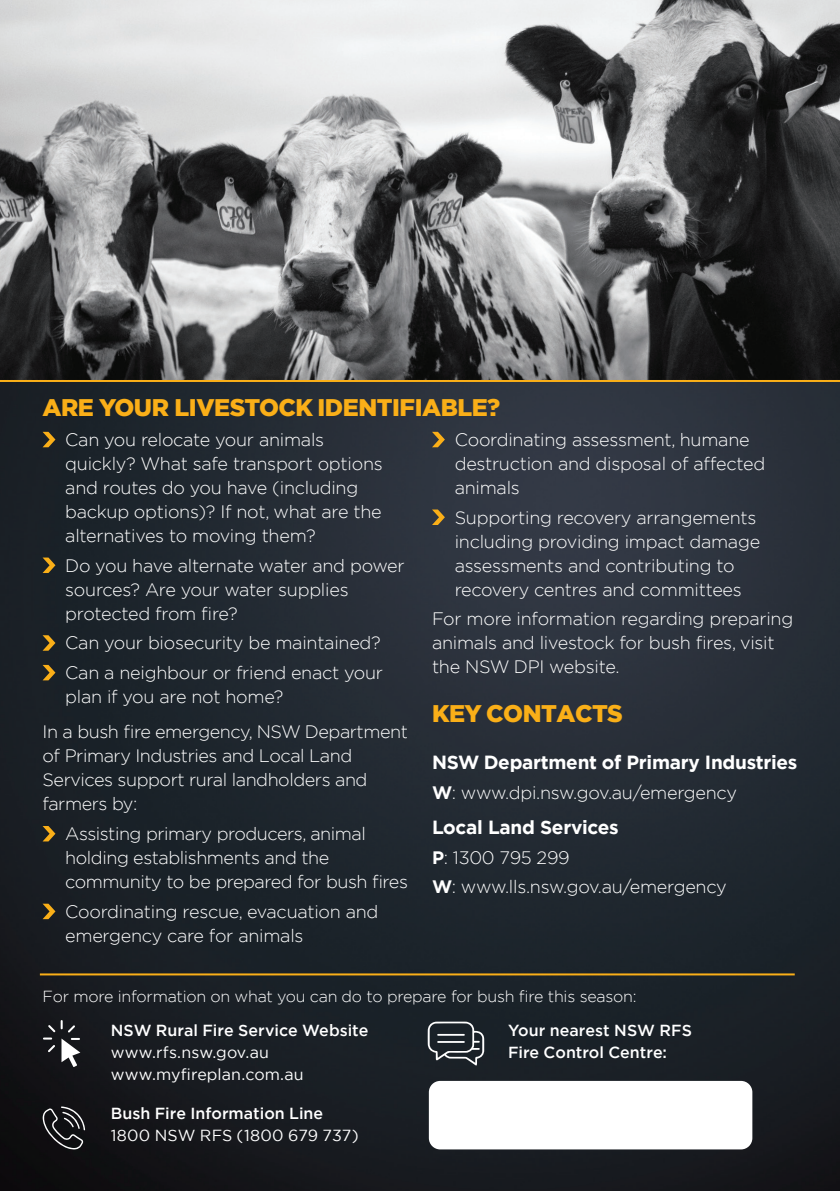
<style>
.page{position:relative;width:840px;height:1191px;background:#fff}
.page>*{position:absolute;margin:0;border:0;box-sizing:border-box;transform-origin:0 0}
.t1{font:900 24px "Gotham";letter-spacing:-.02em;color:#faaf18}
.t2{font:700 19px "Gotham";letter-spacing:-.015em;color:#fff}
.t3{font:300 18px/24px "Gotham";letter-spacing:-.015em;color:#fff}
.t4{font:500 16px/22px "Gotham";color:#fff}
.t5{font:300 16px "Gotham";letter-spacing:-.015em;color:#fff}
.t6{font:16px/22px "Gotham";letter-spacing:.005em;color:#fff}
.s1{font-weight:700}
</style>
<div class="page">
<img style="left:0;top:382px;width:839px;height:809px">
<img style="left:0;top:0;width:839px;height:380px">
<hr style="left:40px;top:973px;width:754px;height:2px;background:#faaf18">
<hr style="left:0;top:380px;width:839px;height:2px;background:#faaf18">
<svg style="left:43px;top:432px;width:12px;height:15px"></svg>
<svg style="left:43px;top:557px;width:12px;height:16px"></svg>
<svg style="left:43px;top:635px;width:12px;height:15px"></svg>
<svg style="left:43px;top:665px;width:12px;height:15px"></svg>
<svg style="left:43px;top:826px;width:12px;height:15px"></svg>
<svg style="left:43px;top:903px;width:12px;height:16px"></svg>
<svg style="left:432px;top:432px;width:12px;height:15px"></svg>
<svg style="left:432px;top:509px;width:12px;height:16px"></svg>
<svg style="left:427px;top:1021px;width:57px;height:44px;background:#484e53"></svg>
<svg style="left:48px;top:1045px;width:7px;height:7px"></svg>
<svg style="left:61px;top:1038px;width:19px;height:29px"></svg>
<svg style="left:61px;top:1020px;width:14px;height:12px"></svg>
<svg style="left:43px;top:1025px;width:12px;height:14px"></svg>
<svg style="left:43px;top:1106px;width:42px;height:43px;background:#353538"></svg>
<div style="left:428px;top:1081px;width:324px;height:68px;background:#fff;border-radius:11px"></div>
<h1 class="t1" style="left:43px;top:391px;width:459px">ARE YOUR LIVESTOCK IDENTIFIABLE?</h1>
<p class="t3" style="left:65px;top:427px;width:319px">Can you relocate your animals quickly? What safe transport options and routes do you have (including backup options)? If not, what are the alternatives to moving them?</p>
<p class="t3" style="left:65px;top:553px;width:341px">Do you have alternate water and power sources? Are your water supplies protected from fire?</p>
<p class="t3" style="left:65px;top:627px;width:319px;line-height:29.6px">Can your biosecurity be maintained?<br>Can a neighbour or friend enact your</p>
<p class="t3" style="left:43px;top:678px;width:367px;line-height:35.4px;text-indent:23px">plan if you are not home?<br>In a bush fire emergency, NSW Department</p>
<p class="t3" style="left:43px;top:743px;width:326px">of Primary Industries and Local Land<br>Services support rural landholders and farmers by:</p>
<p class="t3" style="left:65px;top:821px;width:344px">Assisting primary producers, animal holding establishments and the community to be prepared for bush fires</p>
<p class="t3" style="left:65px;top:899px;width:314px">Coordinating rescue, evacuation and emergency care for animals</p>
<p class="t3" style="left:454px;top:427px;width:312px">Coordinating assessment, humane destruction and disposal of affected animals</p>
<p class="t3" style="left:454px;top:505px;width:307px">Supporting recovery arrangements including providing impact damage assessments and contributing to recovery centres and committees</p>
<p class="t3" style="left:432px;top:606px;width:362px">For more information regarding preparing animals and livestock for bush fires, visit the NSW DPI website.</p>
<h1 class="t1" style="left:432px;top:697px;width:192px">KEY CONTACTS</h1>
<p class="t2" style="left:432px;top:749px;width:367px">NSW Department of Primary Industries</p>
<p class="t3" style="left:432px;top:780px;width:306px"><span class="s1">W</span>: www.dpi.nsw.gov.au/emergency</p>
<p class="t2" style="left:432px;top:814px;width:188px">Local Land Services</p>
<p class="t3" style="left:432px;top:842px;width:296px;line-height:29.6px"><span class="s1">P</span>: 1300 795 299<br><span class="s1">W</span>: www.lls.nsw.gov.au/emergency</p>
<p class="t5" style="left:43px;top:986px;width:595px">For more information on what you can do to prepare for bush fire this season:</p>
<p class="t4" style="left:111px;top:1019px;width:259px">NSW Rural Fire Service Website</p>
<p class="t6" style="left:111px;top:1040px;width:194px">www.rfs.nsw.gov.au www.myfireplan.com.au</p>
<p class="t4" style="left:111px;top:1102px;width:214px">Bush Fire Information Line</p>
<p class="t6" style="left:111px;top:1123px;width:249px">1800 NSW RFS (1800 679 737)</p>
<p class="t4" style="left:507px;top:1019px;width:185px">Your nearest NSW RFS<br>Fire Control Centre:</p>
</div>
